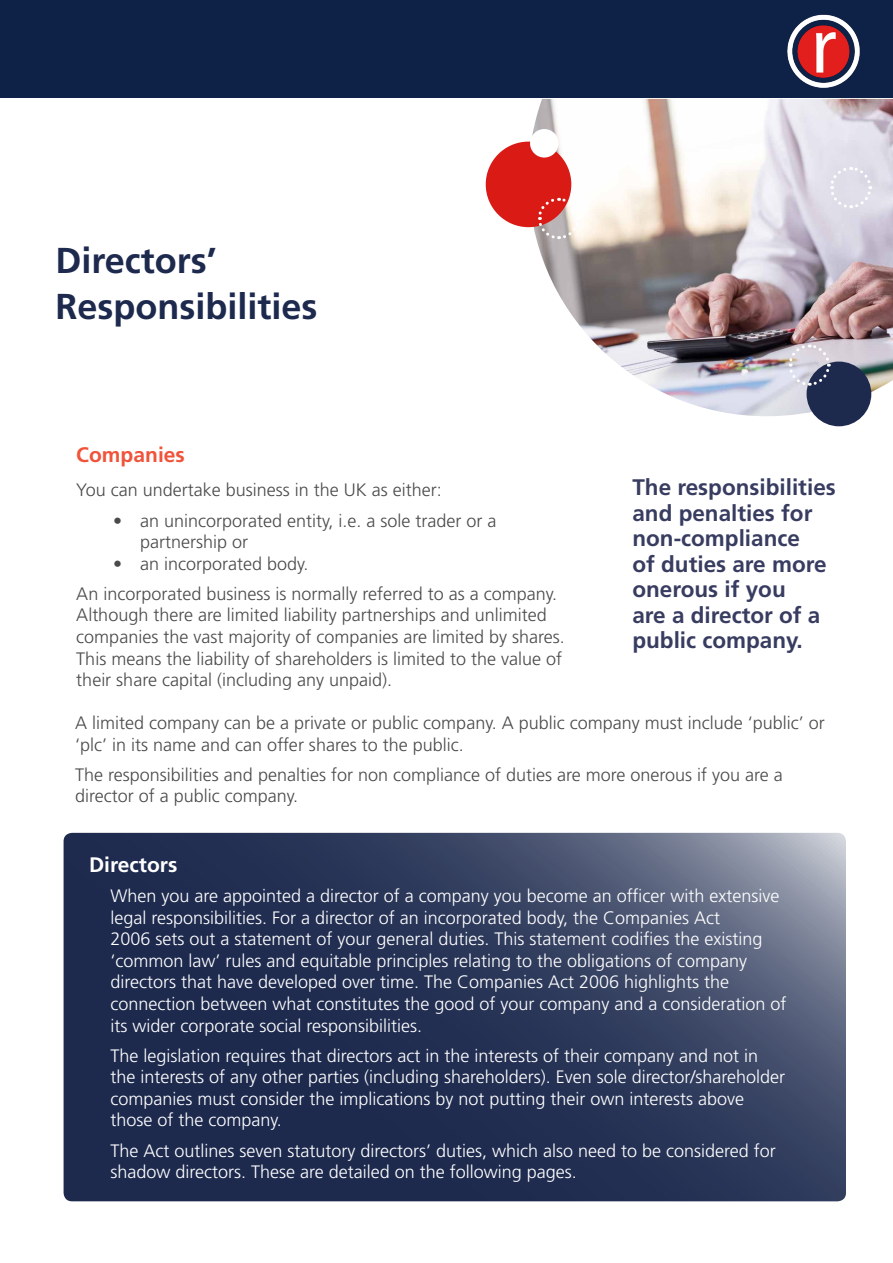
<style>
.page{position:relative;width:893px;height:1263px;background:#fff}
.page>*{position:absolute;margin:0;border:0;box-sizing:border-box;transform-origin:0 0}
.t1{font:700 36px/46.5px "Frutiger LT Std";color:#1d2a4e}
.t2{font:700 22.5px/25.5px "Frutiger LT Std";color:#383c60}
.t3{font:700 21px "Frutiger LT Std";color:#f1533a}
.t4{font:700 21px "Frutiger LT Std";color:#fff}
.t5{font:300 18px/21.6px "Frutiger LT Std";color:#fff}
.t6{font:300 18px/21.6px "Frutiger LT Std";color:#4a4a49}
</style>
<div class="page">
<div style="left:0;top:0;width:893px;height:98px;background:#0e2146"></div>
<img style="left:787px;top:14px;width:73px;height:73px">
<img style="left:528px;top:99px;width:365px;height:317px">
<div style="left:486px;top:142px;width:85px;height:85px;background:#da1a15;border-radius:50%"></div>
<svg style="left:536px;top:196px;width:45px;height:45px"></svg>
<div style="left:530px;top:129px;width:29px;height:29px;background:#fff;border-radius:50%"></div>
<div style="left:807px;top:362px;width:64px;height:64px;background:#1d2a4e;border-radius:50%"></div>
<svg style="left:828px;top:165px;width:45px;height:45px;background:#e1dfea"></svg>
<svg style="left:787px;top:343px;width:44px;height:44px"></svg>
<svg style="left:64px;top:831px;width:782px;height:370px;background:#313d5e"></svg>
<p class="t1" style="left:55px;top:237px;width:264px">Directors’<br>Responsibilities</p>
<p class="t3" style="left:76px;top:442px;width:110px">Companies</p>
<p class="t6" style="left:76px;top:480px;width:367px">You can undertake business in the UK as either:</p>
<p class="t6" style="left:140px;top:510px;width:358px;text-indent:-27px">• an unincorporated entity, i.e. a sole trader or a partnership or</p>
<p class="t6" style="left:76px;top:549px;width:482px;line-height:30.2px;text-indent:37px">• an incorporated body.<br>An incorporated business is normally referred to as a company.</p>
<p class="t6" style="left:76px;top:605px;width:490px">Although there are limited liability partnerships and unlimited companies the vast majority of companies are limited by shares.<br>This means the liability of shareholders is limited to the value of their share capital (including any unpaid).</p>
<p class="t2" style="left:632px;top:475px;width:205px">The responsibilities and penalties for non-compliance<br>of duties are more onerous if you<br>are a director of a public company.</p>
<p class="t6" style="left:75px;top:712px;width:751px">A limited company can be a private or public company. A public company must include ‘public’ or ‘plc’ in its name and can offer shares to the public.</p>
<p class="t6" style="left:75px;top:764px;width:709px">The responsibilities and penalties for non compliance of duties are more onerous if you are a director of a public company.</p>
<p class="t4" style="left:89px;top:852px;width:90px">Directors</p>
<p class="t5" style="left:110px;top:885px;width:678px">When you are appointed a director of a company you become an officer with extensive legal responsibilities. For a director of an incorporated body, the Companies Act<br>2006 sets out a statement of your general duties. This statement codifies the existing ‘common law’ rules and equitable principles relating to the obligations of company directors that have developed over time. The Companies Act 2006 highlights the connection between what constitutes the good of your company and a consideration of its wider corporate social responsibilities.</p>
<p class="t5" style="left:110px;top:1045px;width:676px">The legislation requires that directors act in the interests of their company and not in the interests of any other parties (including shareholders). Even sole director/shareholder companies must consider the implications by not putting their own interests above those of the company.</p>
<p class="t5" style="left:110px;top:1140px;width:667px">The Act outlines seven statutory directors’ duties, which also need to be considered for shadow directors. These are detailed on the following pages.</p>
</div>
